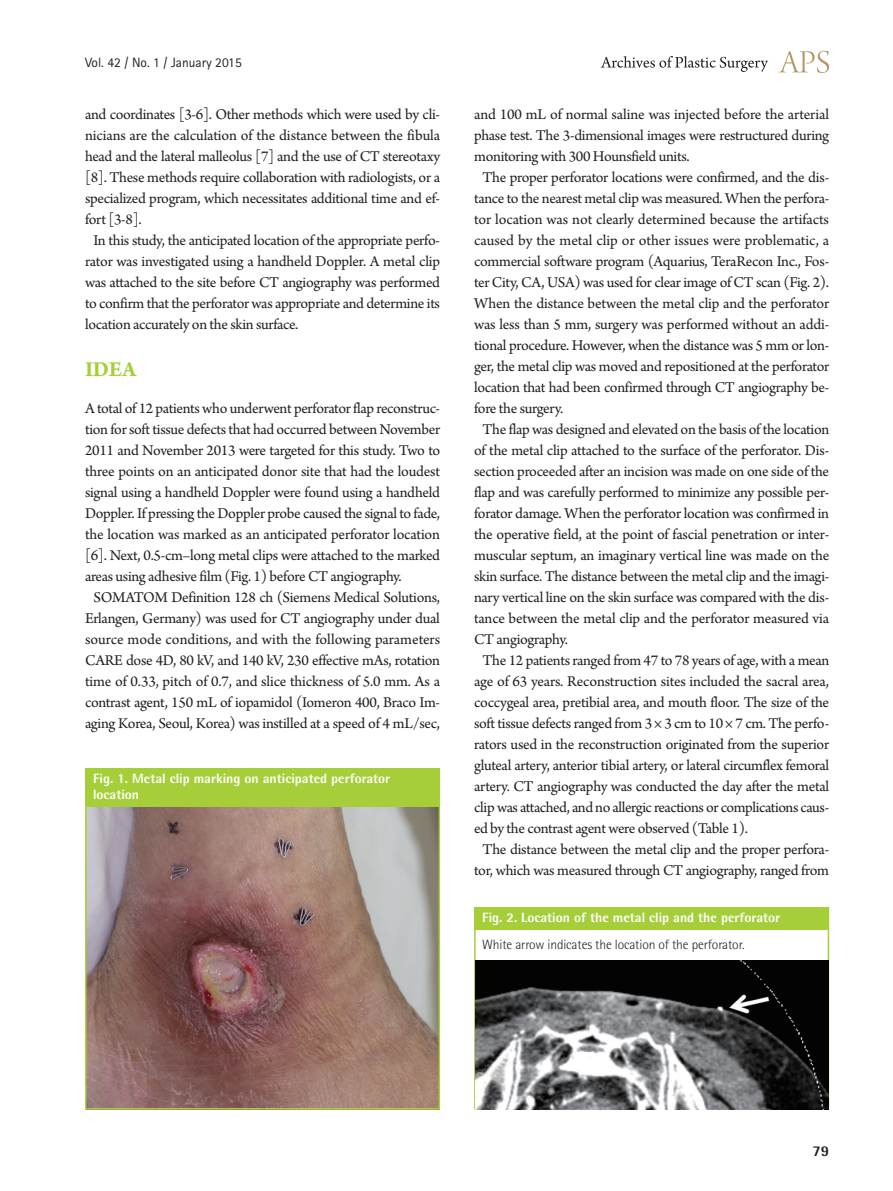
<style>
.page{position:relative;width:893px;height:1191px;background:#fff}
.page>*{position:absolute;margin:0;border:0;box-sizing:border-box;transform-origin:0 0}
.대제목{font:700 22.5px "Arno Pro";color:#a6ce39}
.본문{font:15.75px/21px "Arno Pro";letter-spacing:-.02em;color:#231f20;text-align:justify}
.t1{font:800 15px "Rotis Semi Sans Std";color:#231f20}
.표그림제목{font:800 13.5px/16.2px "Rotis Semi Sans Std";color:#fff}
.그림설명{font:300 13.5px "Rotis Semi Sans Std";letter-spacing:-.01em;color:#231f20}
.t2{font:13.5px "Rotis Sans Serif Std";color:#231f20}
</style>
<div class="page">
<svg style="left:779px;top:51px;width:50px;height:22px"></svg>
<svg style="left:601px;top:56px;width:167px;height:16px"></svg>
<img style="left:88px;top:806px;width:349px;height:300px">
<div style="left:85px;top:768px;width:355px;height:341px;border:2px solid #a6ce39"></div>
<div style="left:85px;top:768px;width:354px;height:38px;background:#a6ce39"></div>
<img style="left:476px;top:960px;width:352px;height:149px">
<div style="left:474px;top:907px;width:354px;height:22px;background:#a6ce39"></div>
<p class="t2" style="left:85px;top:54px;width:158px">Vol. 42 / No. 1 / January 2015</p>
<p class="본문" style="left:85px;top:105px;width:357px">and coordinates [3-6]. Other methods which were used by cli&shy;nicians are the calculation of the distance between the fibula head and the lateral malleolus [7] and the use of CT stereotaxy [8]. These methods require collaboration with radiologists, or a specialized program, which necessitates additional time and ef&shy;fort [3-8].</p>
<p class="본문" style="left:85px;top:231px;width:357px;text-indent:9px">In this study, the anticipated location of the appropriate perfo&shy;rator was investigated using a handheld Doppler. A metal clip was attached to the site before CT angiography was performed to confirm that the perforator was appropriate and determine its location accurately on the skin surface.</p>
<p class="대제목" style="left:85px;top:357px;width:53px">IDEA</p>
<p class="본문" style="left:85px;top:399px;width:357px">A total of 12 patients who underwent perforator flap reconstruc&shy;tion for soft tissue defects that had occurred between November 2011 and November 2013 were targeted for this study. Two to three points on an anticipated donor site that had the loudest signal using a handheld Doppler were found using a handheld Doppler. If pressing the Doppler probe caused the signal to fade, the location was marked as an anticipated perforator location [6]. Next, 0.5-cm–long metal clips were attached to the marked areas using adhesive film (Fig. 1) before CT angiography.</p>
<p class="본문" style="left:85px;top:588px;width:357px;text-align:center">SOMATOM Definition 128 ch (Siemens Medical Solutions, Erlangen, Germany) was used for CT angiography under dual source mode conditions, and with the following parameters CARE dose 4D, 80 kV, and 140 kV, 230 effective mAs, rotation time of 0.33, pitch of 0.7, and slice thickness of 5.0 mm. As a contrast agent, 150 mL of iopamidol (Iomeron 400, Braco Im&shy;aging Korea, Seoul, Korea) was instilled at a speed of 4 mL/sec,</p>
<p class="표그림제목" style="left:93px;top:770px;width:299px">Fig. 1. Metal clip marking on anticipated perforator location</p>
<p class="본문" style="left:474px;top:105px;width:357px">and 100 mL of normal saline was injected before the arterial phase test. The 3-dimensional images were restructured during monitoring with 300 Hounsfield units.</p>
<p class="본문" style="left:474px;top:168px;width:357px;text-indent:9px">The proper perforator locations were confirmed, and the dis&shy;tance to the nearest metal clip was measured. When the perfora&shy;tor location was not clearly determined because the artifacts caused by the metal clip or other issues were problematic, a commercial software program (Aquarius, TeraRecon Inc., Fos&shy;ter City, CA, USA) was used for clear image of CT scan (Fig. 2).<br>When the distance between the metal clip and the perforator was less than 5 mm, surgery was performed without an addi&shy;tional procedure. However, when the distance was 5 mm or lon&shy;ger, the metal clip was moved and repositioned at the perforator location that had been confirmed through CT angiography be&shy;fore the surgery.</p>
<p class="본문" style="left:474px;top:420px;width:357px;text-indent:9px">The flap was designed and elevated on the basis of the location of the metal clip attached to the surface of the perforator. Dis&shy;section proceeded after an incision was made on one side of the flap and was carefully performed to minimize any possible per&shy;forator damage. When the perforator location was confirmed in the operative field, at the point of fascial penetration or inter&shy;muscular septum, an imaginary vertical line was made on the skin surface. The distance between the metal clip and the imagi&shy;nary vertical line on the skin surface was compared with the dis&shy;tance between the metal clip and the perforator measured via CT angiography.</p>
<p class="본문" style="left:474px;top:651px;width:357px;text-indent:9px">The 12 patients ranged from 47 to 78 years of age, with a mean age of 63 years. Reconstruction sites included the sacral area, coccygeal area, pretibial area, and mouth floor. The size of the soft tissue defects ranged from 3 × 3 cm to 10 × 7 cm. The perfo&shy;rators used in the reconstruction originated from the superior gluteal artery, anterior tibial artery, or lateral circumflex femoral artery. CT angiography was conducted the day after the metal clip was attached, and no allergic reactions or complications caus&shy;ed by the contrast agent were observed (Table 1).</p>
<p class="본문" style="left:474px;top:840px;width:357px;text-align:center">The distance between the metal clip and the proper perfora&shy;tor, which was measured through CT angiography, ranged from</p>
<p class="표그림제목" style="left:482px;top:908px;width:299px">Fig. 2. Location of the metal clip and the perforator</p>
<p class="그림설명" style="left:482px;top:936px;width:264px">White arrow indicates the location of the perforator.</p>
<p class="t1" style="left:812px;top:1141px;width:18px">79</p>
</div>
